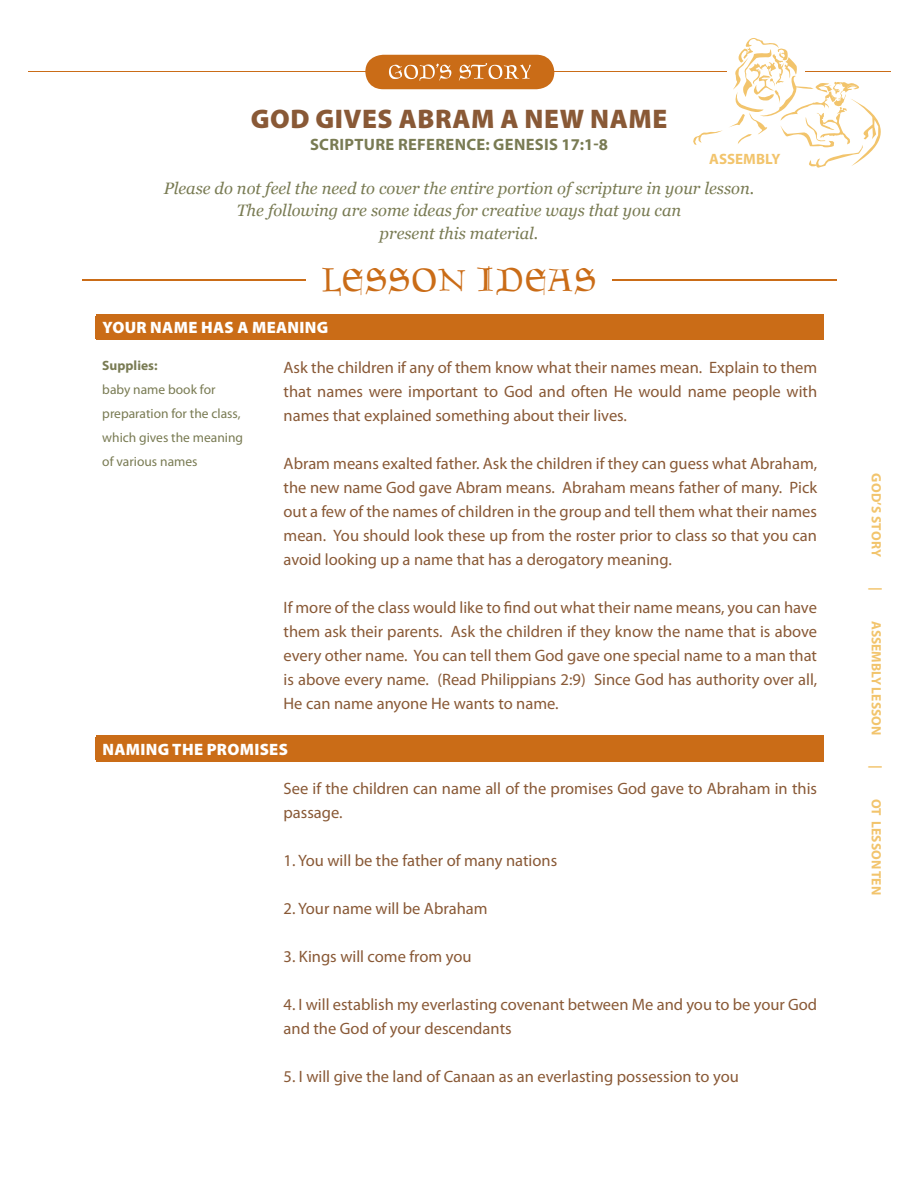
<style>
.page{position:relative;width:918px;height:1188px;background:#fff}
.page>*{position:absolute;margin:0;border:0;box-sizing:border-box;transform-origin:0 0}
.t1{font:45px "Goudament";color:#ca6c17}
.t2{font:900 27px "Myriad Pro";letter-spacing:.02em;color:#895936}
.t3{font:16.5px/24px "Myriad Pro";color:#895936;text-align:justify}
.t4{font:italic 16.5px/22.5px "Georgia";color:#797b53;text-align:center}
.t5{font:900 16.5px "Myriad Pro";letter-spacing:.02em;color:#fff}
.t6{font:700 16.5px "Myriad Pro";letter-spacing:.02em;color:#797b53}
.t7{font:700 15px "Myriad Pro";color:#f2c46c}
.t8{font:13.5px/24px "Myriad Pro";color:#797b53}
.t9{font:700 13.5px "Myriad Pro";color:#f2c46c}
.t10{font:700 13.5px "Myriad Pro";letter-spacing:.02em;color:#f2c46c}
.t11{font:700 13.5px "Myriad Pro";color:#797b53}
</style>
<div class="page">
<hr style="left:29px;top:72px;width:862px;height:1px;background:#ca6c17">
<svg style="left:365px;top:55px;width:189px;height:34px;background:#d07e34"></svg>
<svg style="left:693px;top:38px;width:198px;height:130px"></svg>
<hr style="left:82px;top:279px;width:755px;height:2px;background:#ca6c17">
<div style="left:306px;top:258px;width:306px;height:48px;background:#fff"></div>
<div style="left:96px;top:315px;width:727px;height:24px;background:#ca6c17"></div>
<hr style="left:822px;top:316px;width:2px;height:22px;background:#ca6c17">
<hr style="left:96px;top:314px;width:161px;height:2px;background:#ca6c17">
<hr style="left:257px;top:314px;width:21px;height:2px;background:#ca6c17">
<hr style="left:278px;top:314px;width:546px;height:2px;background:#ca6c17">
<hr style="left:96px;top:338px;width:161px;height:2px;background:#ca6c17">
<hr style="left:257px;top:338px;width:21px;height:2px;background:#ca6c17">
<hr style="left:278px;top:338px;width:546px;height:2px;background:#ca6c17">
<div style="left:96px;top:736px;width:727px;height:25px;background:#ca6c17"></div>
<hr style="left:822px;top:737px;width:2px;height:23px;background:#ca6c17">
<hr style="left:96px;top:735px;width:161px;height:2px;background:#ca6c17">
<hr style="left:257px;top:735px;width:21px;height:2px;background:#ca6c17">
<hr style="left:278px;top:735px;width:546px;height:2px;background:#ca6c17">
<hr style="left:278px;top:760px;width:546px;height:1px;background:#ca6c17">
<h2 class="t2" style="left:251px;top:104px;width:418px">GOD GIVES ABRAM A NEW NAME</h2>
<p class="t6" style="left:310px;top:135px;width:300px">SCRIPTURE REFERENCE: GENESIS 17:1-8</p>
<p class="t4" style="left:164px;top:177px;width:592px">Please do not feel the need to cover the entire portion of scripture in your lesson.<br>The following are some ideas for creative ways that you can<br>present this material.</p>
<p class="t7" style="left:709px;top:151px;width:73px">ASSEMBLY</p>
<h1 class="t1" style="left:322px;top:264px;width:276px">LESSON IDEAS</h1>
<p class="t5" style="left:102px;top:318px;width:227px">YOUR NAME HAS A MEANING</p>
<p class="t11" style="left:102px;top:358px;width:57px">Supplies:</p>
<p class="t8" style="left:102px;top:378px;width:142px">baby name book for preparation for the class, which gives the meaning of various names</p>
<p class="t3" style="left:284px;top:355px;width:535px">Ask the children if any of them know what their names mean. Explain to them that names were important to God and often He would name people with names that explained something about their lives.</p>
<p class="t3" style="left:284px;top:451px;width:535px">Abram means exalted father. Ask the children if they can guess what Abraham, the new name God gave Abram means. Abraham means father of many. Pick out a few of the names of children in the group and tell them what their names mean. You should look these up from the roster prior to class so that you can avoid looking up a name that has a derogatory meaning.</p>
<p class="t3" style="left:284px;top:595px;width:535px">If more of the class would like to find out what their name means, you can have them ask their parents. Ask the children if they know the name that is above every other name. You can tell them God gave one special name to a man that is above every name. (Read Philippians 2:9) Since God has authority over all, He can name anyone He wants to name.</p>
<p class="t5" style="left:102px;top:740px;width:187px">NAMING THE PROMISES</p>
<p class="t3" style="left:284px;top:777px;width:535px">See if the children can name all of the promises God gave to Abraham in this passage.</p>
<p class="t3" style="left:284px;top:849px;width:275px">1. You will be the father of many nations</p>
<p class="t3" style="left:284px;top:897px;width:206px">2. Your name will be Abraham</p>
<p class="t3" style="left:284px;top:945px;width:190px">3. Kings will come from you</p>
<p class="t3" style="left:284px;top:993px;width:535px">4. I will establish my everlasting covenant between Me and you to be your God and the God of your descendants</p>
<p class="t3" style="left:284px;top:1065px;width:457px">5. I will give the land of Canaan as an everlasting possession to you</p>
<p class="t10" style="left:884px;top:473px;width:85px;rotate:90deg">GOD’S STORY</p>
<p class="t9" style="left:884px;top:587px;width:5px;rotate:90deg">|</p>
<p class="t9" style="left:884px;top:621px;width:116px;rotate:90deg">ASSEMBLY LESSON</p>
<p class="t9" style="left:884px;top:765px;width:5px;rotate:90deg">|</p>
<p class="t9" style="left:884px;top:799px;width:97px;rotate:90deg">OT LESSON TEN</p>
</div>
